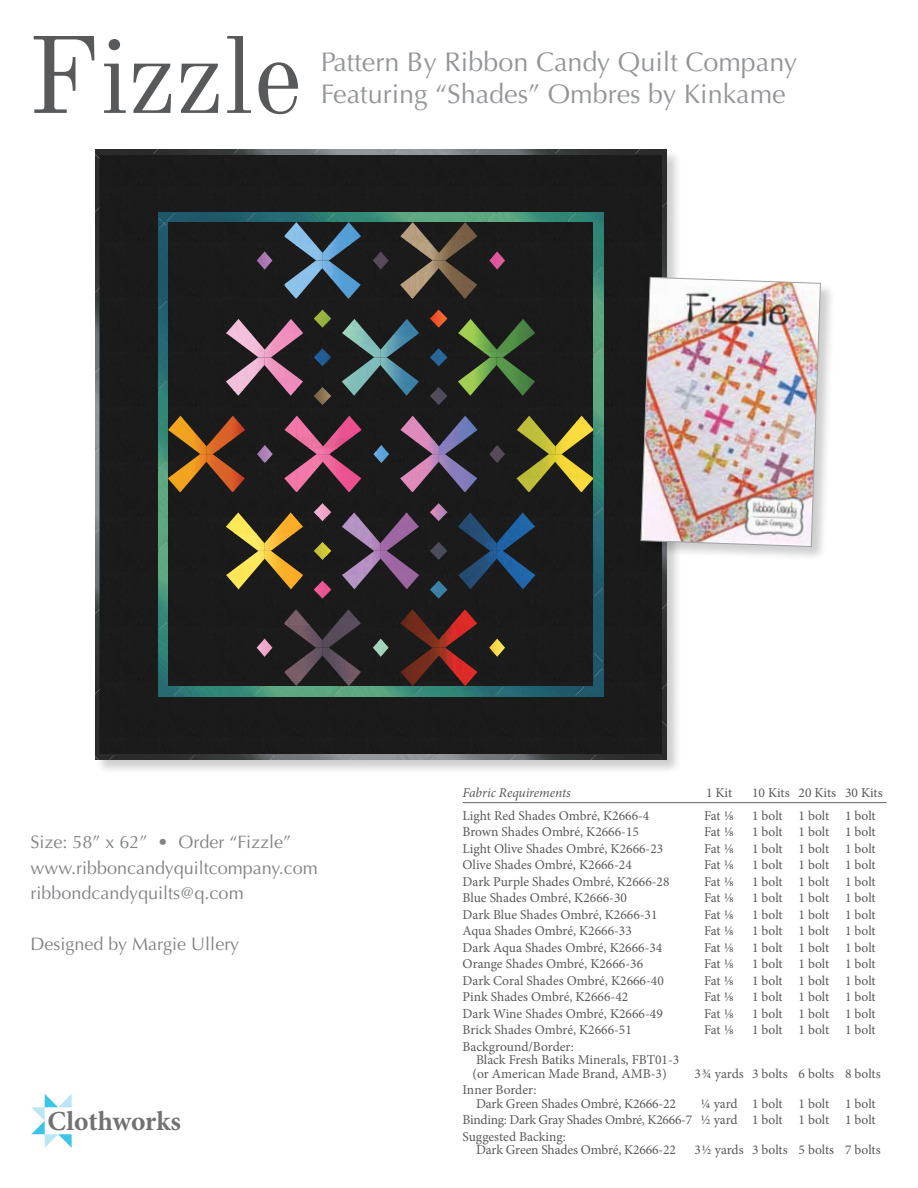
<style>
.page{position:relative;width:918px;height:1188px;background:#fff}
.page>*{position:absolute;margin:0;border:0;box-sizing:border-box;transform-origin:0 0}
.t1{font:700 27.45px "Minion Pro";color:#727272}
.t2{font:27px/32.4px "Optima";color:#939598}
.t3{font:18px/25.5px "Optima";color:#808285}
.t4{font:13.5px/13.5px "Minion Pro";letter-spacing:-.005em;color:#58595b}
.t5{font:italic 13.5px "Minion Pro";letter-spacing:-.01em;color:#58595b}
</style>
<div class="page">
<svg style="left:31px;top:1094px;width:41px;height:54px"></svg>
<div style="left:94px;top:148px;width:588px;height:627px;background:#000;opacity:.2"></div>
<svg style="left:168px;top:222px;width:426px;height:464px;background:#35302d"></svg>
<div style="left:536px;top:493px;width:58px;height:116px;background:#1b1b1b"></div>
<svg style="left:95px;top:149px;width:5px;height:610px;background:#505153"></svg>
<svg style="left:661px;top:149px;width:5px;height:610px;background:#2c2d2d"></svg>
<div style="left:100px;top:210px;width:58px;height:489px;background:#1b1b1b"></div>
<div style="left:603px;top:210px;width:58px;height:489px;background:#1b1b1b"></div>
<div style="left:100px;top:696px;width:561px;height:58px;background:#1b1b1b"></div>
<div style="left:100px;top:154px;width:561px;height:58px;background:#1b1b1b"></div>
<svg style="left:100px;top:754px;width:561px;height:5px;background:#595b5d"></svg>
<svg style="left:100px;top:149px;width:561px;height:5px;background:#595b5d"></svg>
<svg style="left:158px;top:222px;width:10px;height:464px;background:#388277"></svg>
<svg style="left:594px;top:222px;width:9px;height:464px;background:#388176"></svg>
<svg style="left:158px;top:686px;width:445px;height:10px;background:#3a8477"></svg>
<svg style="left:158px;top:212px;width:445px;height:10px;background:#398377"></svg>
<svg style="left:34px;top:36px;width:264px;height:78px"></svg>
<hr style="left:463px;top:802px;width:423px;height:1px;background:#616264">
<div style="left:641px;top:277px;width:195px;height:285px;background:#000;opacity:.2"></div>
<img style="left:641px;top:277px;width:180px;height:270px">
<h2 class="t2" style="left:321px;top:46px;width:478px">Pattern By Ribbon Candy Quilt Company<br>Featuring “Shades” Ombres by Kinkame</h2>
<h3 class="t3" style="left:31px;top:830px;width:289px">Size: 58” x 62” • Order “Fizzle” www.ribboncandyquiltcompany.com ribbondcandyquilts@q.com</h3>
<h3 class="t3" style="left:31px;top:932px;width:210px">Designed by Margie Ullery</h3>
<h1 class="t1" style="left:47px;top:1102px;width:135px">Clothworks</h1>
<p class="t5" style="left:463px;top:784px;width:110px">Fabric Requirements</p>
<p class="t4" style="left:706px;top:786px;width:28px">1 Kit</p>
<p class="t4" style="left:752px;top:786px;width:132px">10 Kits 20 Kits 30 Kits</p>
<p class="t4" style="left:463px;top:809px;width:188px">Light Red Shades Ombré, K2666-4</p>
<p class="t4" style="left:704px;top:809px;width:32px">Fat ⅛</p>
<p class="t4" style="left:752px;top:809px;width:125px">1 bolt 1 bolt 1 bolt</p>
<p class="t4" style="left:463px;top:825px;width:178px">Brown Shades Ombré, K2666-15</p>
<p class="t4" style="left:704px;top:825px;width:32px">Fat ⅛</p>
<p class="t4" style="left:752px;top:825px;width:125px">1 bolt 1 bolt 1 bolt</p>
<p class="t4" style="left:463px;top:842px;width:202px">Light Olive Shades Ombré, K2666-23</p>
<p class="t4" style="left:704px;top:842px;width:32px">Fat ⅛</p>
<p class="t4" style="left:752px;top:842px;width:125px">1 bolt 1 bolt 1 bolt</p>
<p class="t4" style="left:463px;top:858px;width:171px">Olive Shades Ombré, K2666-24</p>
<p class="t4" style="left:704px;top:858px;width:32px">Fat ⅛</p>
<p class="t4" style="left:752px;top:858px;width:125px">1 bolt 1 bolt 1 bolt</p>
<p class="t4" style="left:463px;top:875px;width:209px">Dark Purple Shades Ombré, K2666-28</p>
<p class="t4" style="left:704px;top:875px;width:32px">Fat ⅛</p>
<p class="t4" style="left:752px;top:875px;width:125px">1 bolt 1 bolt 1 bolt</p>
<p class="t4" style="left:463px;top:891px;width:166px">Blue Shades Ombré, K2666-30</p>
<p class="t4" style="left:704px;top:891px;width:32px">Fat ⅛</p>
<p class="t4" style="left:752px;top:891px;width:125px">1 bolt 1 bolt 1 bolt</p>
<p class="t4" style="left:463px;top:908px;width:197px">Dark Blue Shades Ombré, K2666-31</p>
<p class="t4" style="left:704px;top:908px;width:32px">Fat ⅛</p>
<p class="t4" style="left:752px;top:908px;width:125px">1 bolt 1 bolt 1 bolt</p>
<p class="t4" style="left:463px;top:924px;width:171px">Aqua Shades Ombré, K2666-33</p>
<p class="t4" style="left:704px;top:924px;width:32px">Fat ⅛</p>
<p class="t4" style="left:752px;top:924px;width:125px">1 bolt 1 bolt 1 bolt</p>
<p class="t4" style="left:463px;top:941px;width:201px">Dark Aqua Shades Ombré, K2666-34</p>
<p class="t4" style="left:704px;top:941px;width:32px">Fat ⅛</p>
<p class="t4" style="left:752px;top:941px;width:125px">1 bolt 1 bolt 1 bolt</p>
<p class="t4" style="left:463px;top:957px;width:182px">Orange Shades Ombré, K2666-36</p>
<p class="t4" style="left:704px;top:957px;width:32px">Fat ⅛</p>
<p class="t4" style="left:752px;top:957px;width:125px">1 bolt 1 bolt 1 bolt</p>
<p class="t4" style="left:463px;top:974px;width:203px">Dark Coral Shades Ombré, K2666-40</p>
<p class="t4" style="left:704px;top:974px;width:32px">Fat ⅛</p>
<p class="t4" style="left:752px;top:974px;width:125px">1 bolt 1 bolt 1 bolt</p>
<p class="t4" style="left:463px;top:990px;width:167px">Pink Shades Ombré, K2666-42</p>
<p class="t4" style="left:704px;top:990px;width:32px">Fat ⅛</p>
<p class="t4" style="left:752px;top:990px;width:125px">1 bolt 1 bolt 1 bolt</p>
<p class="t4" style="left:463px;top:1007px;width:202px">Dark Wine Shades Ombré, K2666-49</p>
<p class="t4" style="left:704px;top:1007px;width:32px">Fat ⅛</p>
<p class="t4" style="left:752px;top:1007px;width:125px">1 bolt 1 bolt 1 bolt</p>
<p class="t4" style="left:463px;top:1023px;width:171px">Brick Shades Ombré, K2666-51</p>
<p class="t4" style="left:704px;top:1023px;width:32px">Fat ⅛</p>
<p class="t4" style="left:752px;top:1023px;width:125px">1 bolt 1 bolt 1 bolt</p>
<p class="t4" style="left:472px;top:1040px;width:208px;text-indent:-10px">Background/Border:<br>Black Fresh Batiks Minerals, FBT01-3 (or American Made Brand, AMB-3)</p>
<p class="t4" style="left:694px;top:1067px;width:188px">3¾ yards 3 bolts 6 bolts 8 bolts</p>
<p class="t4" style="left:476px;top:1083px;width:201px;text-indent:-14px">Inner Border:<br>Dark Green Shades Ombré, K2666-22</p>
<p class="t4" style="left:463px;top:1095px;width:415px;line-height:16.5px;text-align:justify;text-indent:238px">¼ yard 1 bolt 1 bolt 1 bolt Binding: Dark Gray Shades Ombré, K2666-7 ½ yard 1 bolt 1 bolt 1 bolt Suggested Backing:</p>
<p class="t4" style="left:476px;top:1143px;width:201px">Dark Green Shades Ombré, K2666-22</p>
<p class="t4" style="left:694px;top:1143px;width:188px">3½ yards 3 bolts 5 bolts 7 bolts</p>
</div>
